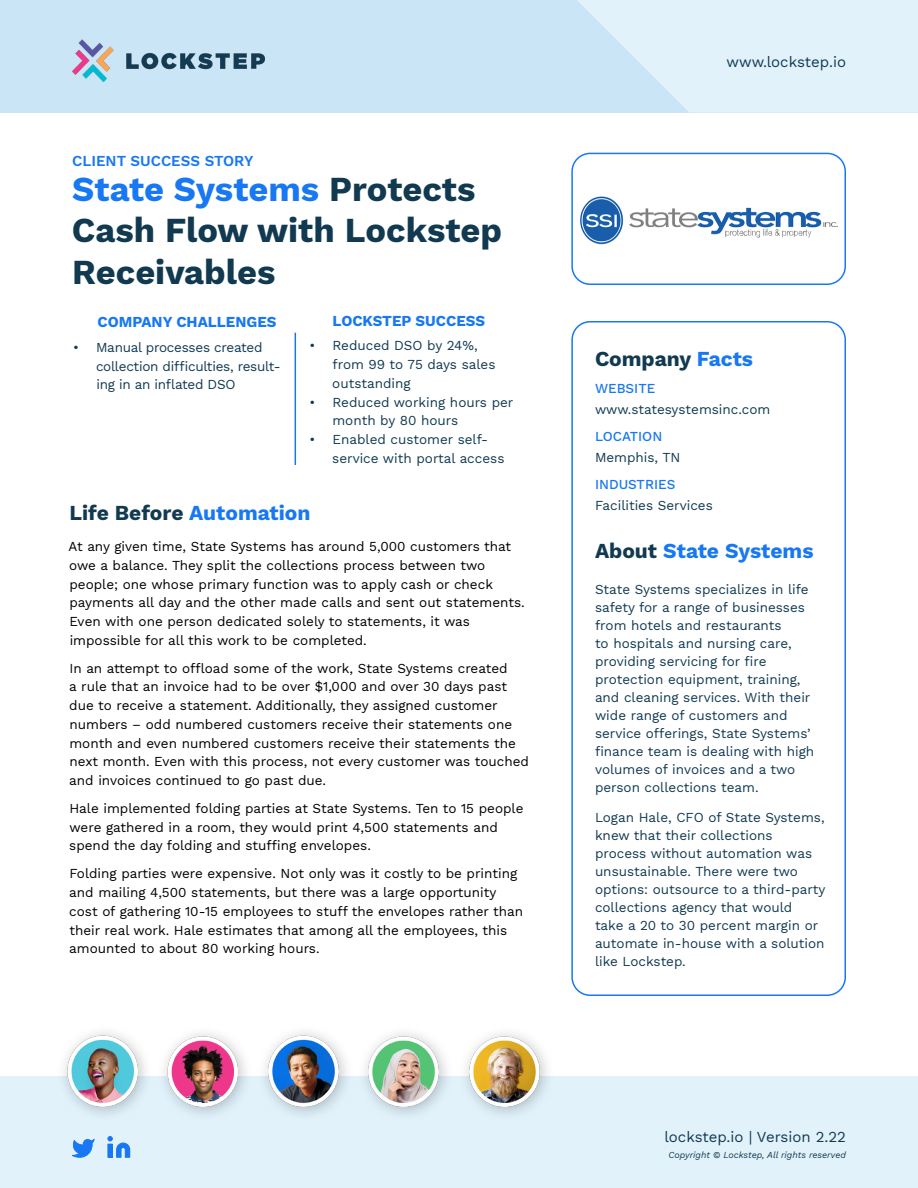
<style>
.page{position:relative;width:918px;height:1188px;background:#fff}
.page>*{position:absolute;margin:0;border:0;box-sizing:border-box;transform-origin:0 0}
.t1{font:34.5px/41.4px "Work Sans";color:#113a51}
.t2{font:21px "Work Sans";color:#113a51}
.t3{font:21px "Work Sans";color:#1878f3}
.t4{font:15px "Work Sans";color:#1878f3}
.t5{font:15px "Work Sans";color:#113a51}
.t6{font:13.5px/18.8px "Work Sans";color:#000}
.t7{font:13.5px/18px "Work Sans";color:#113a51}
.t8{font:13.5px/18.8px "Work Sans";letter-spacing:-.02em;color:#113a51}
.t9{font:13.5px "Work Sans";color:#1878f3}
.t10{font:italic 9px "Work Sans";color:#113a51}
.s1{color:#1878f3}
.s2{color:#113a51}
</style>
<div class="page">
<div style="left:0;top:0;width:918px;height:112px;background:#cae5f6"></div>
<svg style="left:577px;top:0;width:341px;height:112px"></svg>
<div style="left:571px;top:321px;width:275px;height:675px;border:2px solid #1878f3;border-radius:18px"></div>
<div style="left:571px;top:153px;width:275px;height:132px;border:2px solid #1878f3;border-radius:18px"></div>
<div style="left:0;top:1076px;width:918px;height:112px;background:#e1f2fb"></div>
<svg style="left:72px;top:1139px;width:23px;height:19px"></svg>
<svg style="left:107px;top:1136px;width:23px;height:22px"></svg>
<img style="left:64px;top:1032px;width:483px;height:83px">
<hr style="left:295px;top:333px;width:1px;height:132px;background:#1878f3">
<img style="left:72px;top:40px;width:192px;height:41px">
<img style="left:580px;top:196px;width:258px;height:49px">
<p class="t4" style="left:72px;top:150px;width:183px">CLIENT SUCCESS STORY</p>
<p class="t1" style="left:72px;top:167px;width:432px"><span class="s1">State Systems</span> Protects<br>Cash Flow with Lockstep<br>Receivables</p>
<p class="t4" style="left:97px;top:311px;width:181px">COMPANY CHALLENGES</p>
<p class="t8" style="left:96px;top:337px;width:186px;text-indent:-23px">• Manual processes created collection difficulties, result&shy;ing in an inflated DSO</p>
<p class="t4" style="left:333px;top:309px;width:154px">LOCKSTEP SUCCESS</p>
<p class="t7" style="left:332px;top:336px;width:165px;line-height:18.8px;text-indent:-23px">• Reduced DSO by 24%, from 99 to 75 days sales outstanding</p>
<p class="t7" style="left:332px;top:392px;width:183px;line-height:18.8px;text-indent:-23px">• Reduced working hours per month by 80 hours</p>
<p class="t7" style="left:332px;top:429px;width:174px;line-height:18.8px;text-indent:-23px">• Enabled customer self&shy;service with portal access</p>
<p class="t2" style="left:69px;top:497px;width:243px">Life Before <span class="s1">Automation</span></p>
<p class="t6" style="left:69px;top:537px;width:458px">At any given time, State Systems has around 5,000 customers that owe a balance. They split the collections process between two people; one whose primary function was to apply cash or check payments all day and the other made calls and sent out statements.<br>Even with one person dedicated solely to statements, it was impossible for all this work to be completed.</p>
<p class="t6" style="left:69px;top:658px;width:461px">In an attempt to offload some of the work, State Systems created<br>a rule that an invoice had to be over $1,000 and over 30 days past due to receive a statement. Additionally, they assigned customer numbers – odd numbered customers receive their statements one month and even numbered customers receive their statements the next month. Even with this process, not every customer was touched and invoices continued to go past due.</p>
<p class="t6" style="left:69px;top:798px;width:456px">Hale implemented folding parties at State Systems. Ten to 15 people were gathered in a room, they would print 4,500 statements and spend the day folding and stuffing envelopes.</p>
<p class="t6" style="left:69px;top:864px;width:455px">Folding parties were expensive. Not only was it costly to be printing and mailing 4,500 statements, but there was a large opportunity cost of gathering 10-15 employees to stuff the envelopes rather than their real work. Hale estimates that among all the employees, this amounted to about 80 working hours.</p>
<p class="t5" style="left:727px;top:50px;width:121px">www.lockstep.io</p>
<p class="t2" style="left:595px;top:343px;width:160px">Company <span class="s1">Facts</span></p>
<p class="t9" style="left:595px;top:378px;width:62px">WEBSITE</p>
<p class="t7" style="left:595px;top:400px;width:177px">www.statesystemsinc.com</p>
<p class="t9" style="left:595px;top:427px;width:69px">LOCATION</p>
<p class="t7" style="left:595px;top:448px;width:87px">Memphis, TN</p>
<p class="t9" style="left:595px;top:475px;width:82px">INDUSTRIES</p>
<p class="t7" style="left:595px;top:496px;width:119px">Facilities Services</p>
<p class="t3" style="left:595px;top:535px;width:220px"><span class="s2">About</span> State Systems</p>
<p class="t7" style="left:595px;top:580px;width:221px">State Systems specializes in life safety for a range of businesses from hotels and restaurants<br>to hospitals and nursing care, providing servicing for fire protection equipment, training, and cleaning services. With their wide range of customers and service offerings, State Systems’ finance team is dealing with high volumes of invoices and a two person collections team.</p>
<p class="t7" style="left:595px;top:808px;width:232px">Logan Hale, CFO of State Systems, knew that their collections process without automation was unsustainable. There were two options: outsource to a third-party collections agency that would<br>take a 20 to 30 percent margin or automate in-house with a solution like Lockstep.</p>
<p class="t5" style="left:664px;top:1125px;width:183px">lockstep.io | Version 2.22</p>
<p class="t10" style="left:669px;top:1148px;width:179px">Copyright © Lockstep, All rights reserved</p>
</div>
